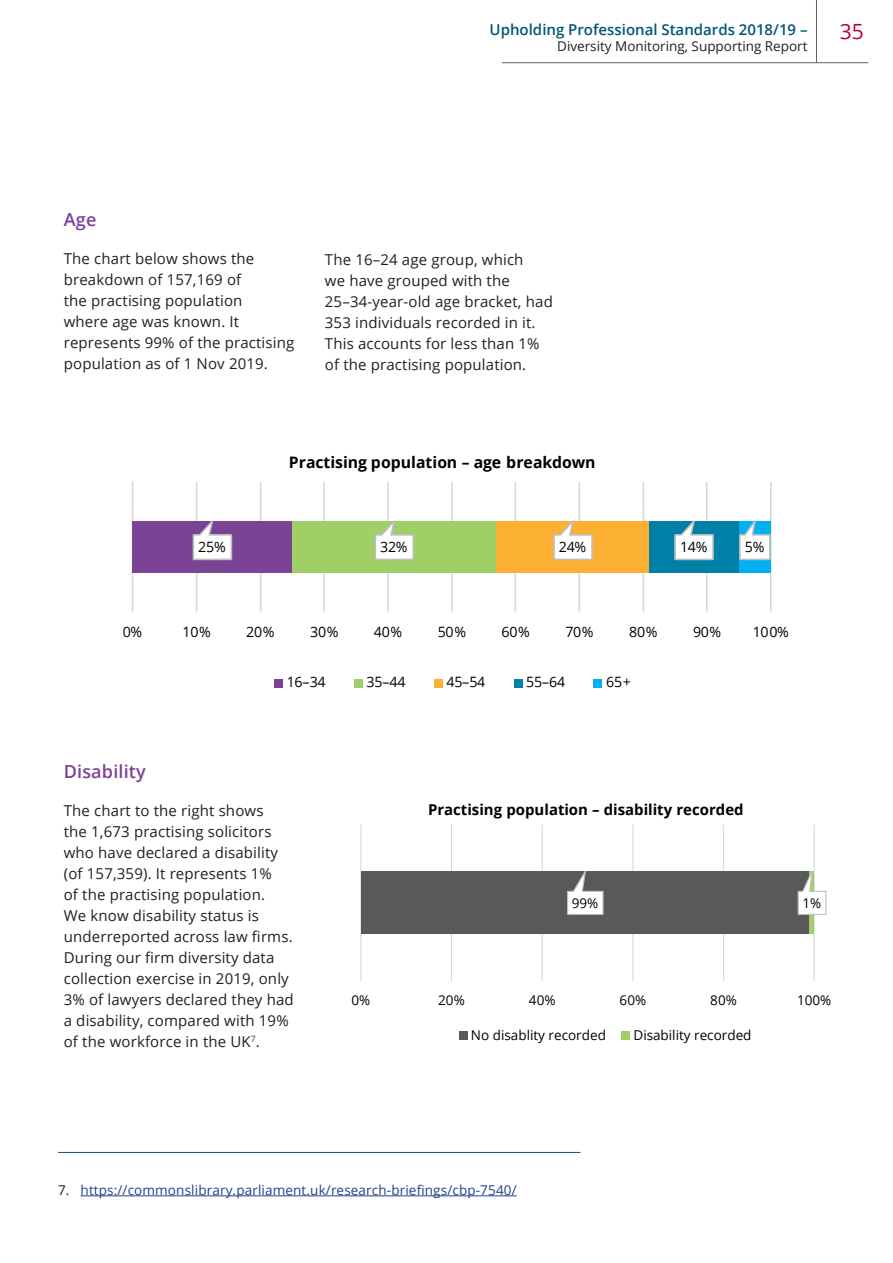
<style>
.page{position:relative;width:893px;height:1263px;background:#fff}
.page>*{position:absolute;margin:0;border:0;box-sizing:border-box;transform-origin:0 0}
.t1{font:21px "Open Sans";color:#b50038}
.Sub-heading{font:600 18px "Open Sans";letter-spacing:.01em;color:#7c4099}
.t2{font:700 15.9px "Open Sans";letter-spacing:-.005em;color:#000}
.body_of_text{font:15px/21px "Open Sans";letter-spacing:.01em;color:#231f20}
.t3{font:700 15px "Open Sans";color:#000}
.t4{font:600 15px "Open Sans";color:#025574}
.t5{font:14.25px "Open Sans";letter-spacing:-.015em;color:#000}
.body_of_text-2{font:13.5px "Open Sans";letter-spacing:.01em;color:#253f8e}
.t6{font:13.5px "Open Sans";color:#000}
.t7{font:13.5px "Open Sans";color:#231f20}
.s1{color:#231f20}
</style>
<div class="page">
<hr style="left:502px;top:62px;width:366px;height:1px;background:#61605e">
<hr style="left:816px;top:0;width:1px;height:63px;background:#61605e">
<hr style="left:81px;top:1195px;width:436px;height:1px;background:#253f8e">
<hr style="left:58px;top:1152px;width:522px;height:1px;background:#025574">
<hr style="left:360px;top:824px;width:1px;height:157px;background:#d9d9d9">
<hr style="left:451px;top:824px;width:1px;height:157px;background:#d9d9d9">
<hr style="left:542px;top:824px;width:1px;height:157px;background:#d9d9d9">
<hr style="left:632px;top:824px;width:1px;height:157px;background:#d9d9d9">
<hr style="left:723px;top:824px;width:1px;height:157px;background:#d9d9d9">
<hr style="left:814px;top:824px;width:1px;height:157px;background:#d9d9d9">
<div style="left:361px;top:871px;width:449px;height:63px;background:#595959"></div>
<hr style="left:810px;top:871px;width:4px;height:63px;background:#a0cf67">
<svg style="left:567px;top:871px;width:37px;height:44px"></svg>
<svg style="left:797px;top:864px;width:30px;height:51px"></svg>
<div style="left:459px;top:1032px;width:8px;height:8px;background:#595959"></div>
<div style="left:622px;top:1032px;width:8px;height:8px;background:#a0cf67"></div>
<hr style="left:132px;top:482px;width:1px;height:130px;background:#d9d9d9">
<hr style="left:196px;top:482px;width:1px;height:130px;background:#d9d9d9">
<hr style="left:260px;top:482px;width:1px;height:130px;background:#d9d9d9">
<hr style="left:323px;top:482px;width:2px;height:130px;background:#d9d9d9">
<hr style="left:387px;top:482px;width:2px;height:130px;background:#d9d9d9">
<hr style="left:451px;top:482px;width:2px;height:130px;background:#d9d9d9">
<hr style="left:514px;top:482px;width:2px;height:130px;background:#d9d9d9">
<hr style="left:579px;top:482px;width:1px;height:130px;background:#d9d9d9">
<hr style="left:643px;top:482px;width:1px;height:130px;background:#d9d9d9">
<hr style="left:706px;top:482px;width:1px;height:130px;background:#d9d9d9">
<hr style="left:770px;top:482px;width:1px;height:130px;background:#d9d9d9">
<div style="left:132px;top:521px;width:160px;height:52px;background:#7b4393"></div>
<div style="left:292px;top:521px;width:204px;height:52px;background:#a0cf67"></div>
<div style="left:496px;top:521px;width:154px;height:52px;background:#fbb034"></div>
<div style="left:650px;top:521px;width:89px;height:52px;background:#0080a7"></div>
<div style="left:739px;top:521px;width:32px;height:52px;background:#00b0f0"></div>
<svg style="left:192px;top:515px;width:41px;height:46px"></svg>
<svg style="left:374px;top:520px;width:40px;height:41px"></svg>
<svg style="left:553px;top:515px;width:40px;height:46px"></svg>
<svg style="left:674px;top:515px;width:40px;height:46px"></svg>
<svg style="left:739px;top:520px;width:32px;height:41px"></svg>
<div style="left:274px;top:679px;width:9px;height:9px;background:#7b4393"></div>
<div style="left:354px;top:679px;width:9px;height:9px;background:#a0cf67"></div>
<div style="left:434px;top:679px;width:9px;height:9px;background:#fbb034"></div>
<div style="left:514px;top:679px;width:8px;height:9px;background:#0080a7"></div>
<div style="left:594px;top:679px;width:8px;height:9px;background:#00b0f0"></div>
<p class="t4" style="left:490px;top:19px;width:319px">Upholding Professional Standards 2018/19 –</p>
<h1 class="t1" style="left:840px;top:17px;width:26px">35</h1>
<p class="t7" style="left:557px;top:37px;width:252px">Diversity Monitoring, Supporting Report</p>
<p class="Sub-heading" style="left:64px;top:207px;width:34px">Age</p>
<p class="body_of_text" style="left:64px;top:248px;width:232px">The chart below shows the breakdown of 157,169 of<br>the practising population<br>where age was known. It represents 99% of the practising population as of 1 Nov 2019.</p>
<p class="body_of_text" style="left:325px;top:248px;width:229px">The 16–24 age group, which<br>we have grouped with the<br>25–34-year-old age bracket, had<br>353 individuals recorded in it.<br>This accounts for less than 1% of the practising population.</p>
<p class="t2" style="left:289px;top:451px;width:308px">Practising population – age breakdown</p>
<p class="t5" style="left:198px;top:537px;width:29px">25%</p>
<p class="t5" style="left:380px;top:537px;width:29px">32%</p>
<p class="t5" style="left:559px;top:537px;width:29px">24%</p>
<p class="t5" style="left:680px;top:537px;width:29px">14%</p>
<p class="t5" style="left:745px;top:537px;width:21px">5%</p>
<p class="t5" style="left:123px;top:622px;width:21px">0%</p>
<p class="t5" style="left:182px;top:622px;width:30px">10%</p>
<p class="t5" style="left:246px;top:622px;width:30px">20%</p>
<p class="t5" style="left:310px;top:622px;width:30px">30%</p>
<p class="t5" style="left:374px;top:622px;width:30px">40%</p>
<p class="t5" style="left:438px;top:622px;width:30px">50%</p>
<p class="t5" style="left:502px;top:622px;width:30px">60%</p>
<p class="t5" style="left:565px;top:622px;width:30px">70%</p>
<p class="t5" style="left:629px;top:622px;width:30px">80%</p>
<p class="t5" style="left:693px;top:622px;width:30px">90%</p>
<p class="t5" style="left:753px;top:622px;width:38px">100%</p>
<p class="t5" style="left:287px;top:672px;width:40px">16–34</p>
<p class="t5" style="left:367px;top:672px;width:40px">35–44</p>
<p class="t5" style="left:446px;top:672px;width:40px">45–54</p>
<p class="t5" style="left:526px;top:672px;width:40px">55–64</p>
<p class="t5" style="left:606px;top:672px;width:26px">65+</p>
<p class="Sub-heading" style="left:64px;top:759px;width:84px">Disability</p>
<p class="body_of_text" style="left:64px;top:799px;width:231px">The chart to the right shows<br>the 1,673 practising solicitors who have declared a disability (of 157,359). It represents 1%<br>of the practising population.<br>We know disability status is underreported across law firms.<br>During our firm diversity data collection exercise in 2019, only<br>3% of lawyers declared they had a disability, compared with 19% of the workforce in the UK<sup>7</sup>.</p>
<p class="t3" style="left:428px;top:799px;width:317px">Practising population – disability recorded</p>
<p class="t6" style="left:572px;top:894px;width:28px">99%</p>
<p class="t6" style="left:802px;top:894px;width:20px">1%</p>
<p class="t6" style="left:351px;top:991px;width:20px">0%</p>
<p class="t6" style="left:438px;top:991px;width:28px">20%</p>
<p class="t6" style="left:529px;top:991px;width:28px">40%</p>
<p class="t6" style="left:620px;top:991px;width:28px">60%</p>
<p class="t6" style="left:710px;top:991px;width:28px">80%</p>
<p class="t6" style="left:797px;top:991px;width:36px">100%</p>
<p class="t6" style="left:471px;top:1026px;width:136px">No disablity recorded</p>
<p class="t6" style="left:633px;top:1026px;width:120px">Disability recorded</p>
<p class="body_of_text-2" style="left:58px;top:1181px;width:460px"><span class="s1">7.</span> https://commonslibrary.parliament.uk/research-briefings/cbp-7540/</p>
</div>
